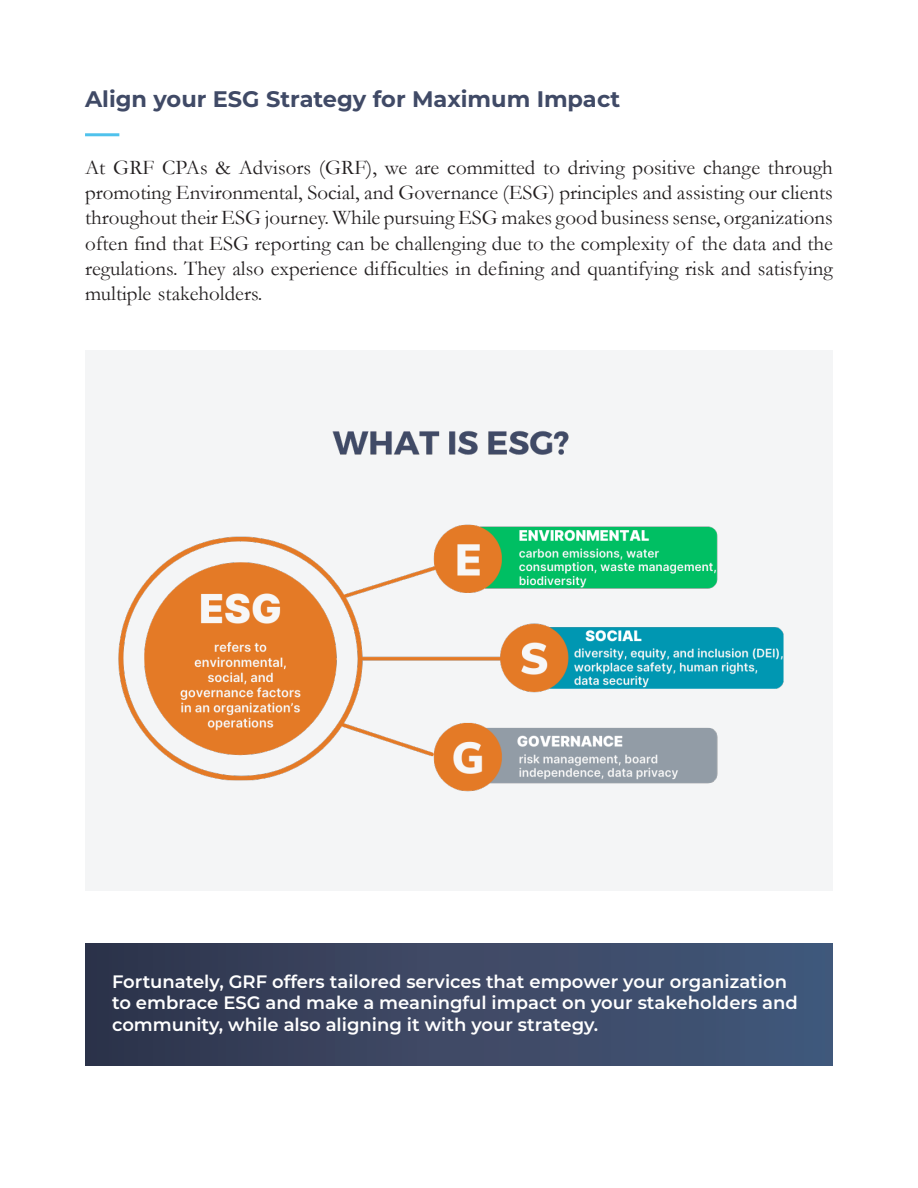
<style>
.page{position:relative;width:918px;height:1188px;background:#fff}
.page>*{position:absolute;margin:0;border:0;box-sizing:border-box;transform-origin:0 0}
.t1{font:700 22.5px "Montserrat";color:#404a66}
.t2{font:21px/25.2px "Garamond";color:#231f20;text-align:justify}
.t3{font:600 18px/21.6px "Montserrat";color:#fff}
</style>
<div class="page">
<div style="left:85px;top:350px;width:748px;height:540px;background:#f4f5f6"></div>
<div style="left:85px;top:943px;width:748px;height:122px;background:linear-gradient(to right,#31354c,#44597c)"></div>
<hr style="left:85px;top:133px;width:34px;height:3px;background:#4fc2ec">
<img style="left:118px;top:430px;width:666px;height:362px">
<p class="t1" style="left:85px;top:89px;width:537px">Align your ESG Strategy for Maximum Impact</p>
<p class="t2" style="left:85px;top:157px;width:749px">At GRF CPAs &amp; Advisors (GRF), we are committed to driving positive change through promoting Environmental, Social, and Governance (ESG) principles and assisting our clients throughout their ESG journey. While pursuing ESG makes good business sense, organizations often find that ESG reporting can be challenging due to the complexity of the data and the regulations. They also experience difficulties in defining and quantifying risk and satisfying multiple stakeholders.</p>
<p class="t3" style="left:112px;top:972px;width:687px">Fortunately, GRF offers tailored services that empower your organization to embrace ESG and make a meaningful impact on your stakeholders and community, while also aligning it with your strategy.</p>
</div>
